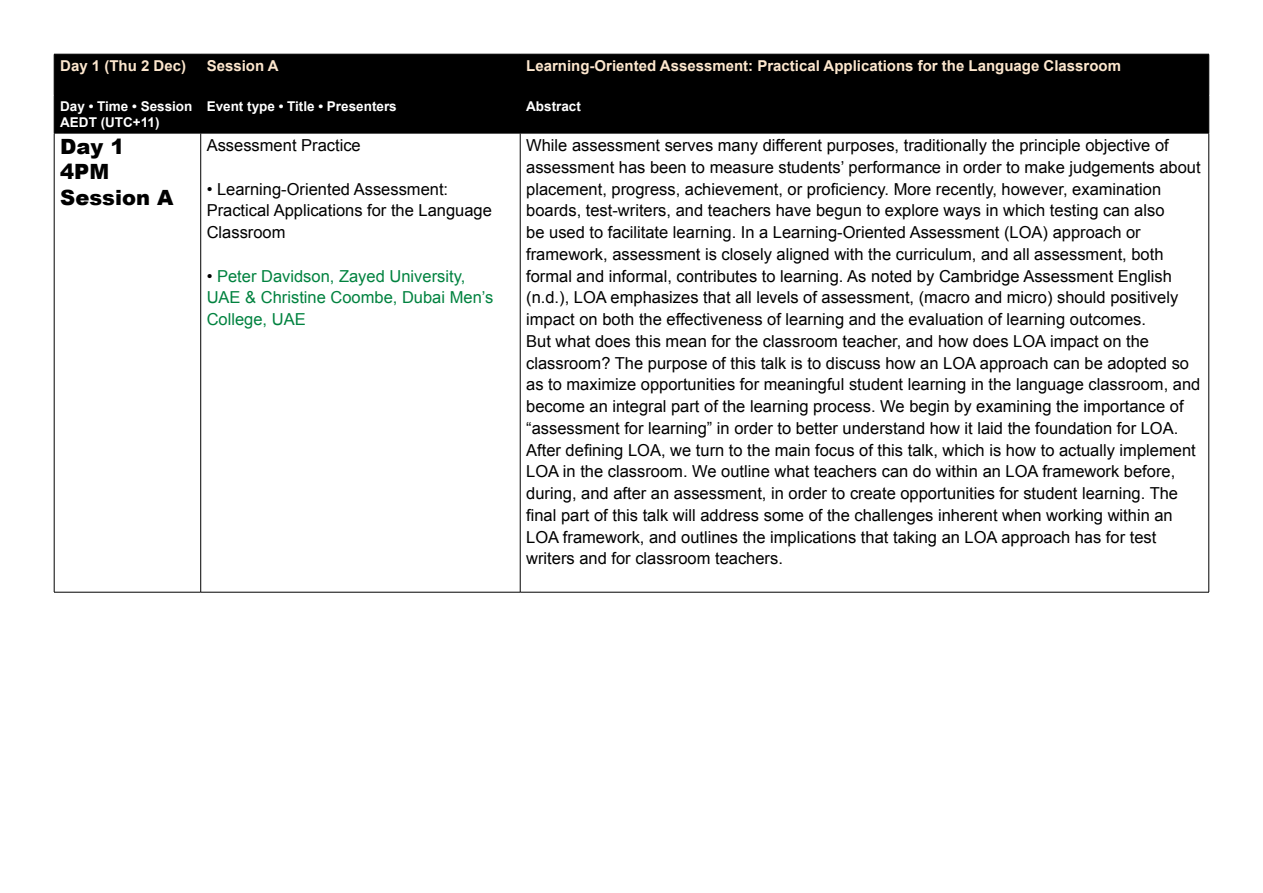
<style>
.page{position:relative;width:1263px;height:893px;background:#fff}
.page>*{position:absolute;margin:0;border:0;box-sizing:border-box;transform-origin:0 0}
.t1{font:900 21px/25.2px "Arial";color:#000}
.t2{font:16.5px/21.8px "Arial";color:#000}
.t3{font:16.5px/21.8px "Arial";color:#00823f}
.t4{font:700 15px "Arial";color:#fde7ce}
.t5{font:700 13.5px/16.2px "Arial";color:#fff}
.s1{color:#000}
</style>
<div class="page">
<div style="left:55px;top:55px;width:1153px;height:78px;background:#000"></div>
<hr style="left:54px;top:54px;width:147px;height:1px;background:#000">
<hr style="left:54px;top:54px;width:1px;height:41px;background:#000">
<hr style="left:201px;top:54px;width:319px;height:1px;background:#000">
<hr style="left:200px;top:54px;width:1px;height:41px;background:#000">
<hr style="left:520px;top:54px;width:689px;height:1px;background:#000">
<hr style="left:520px;top:54px;width:1px;height:41px;background:#000">
<hr style="left:1208px;top:54px;width:1px;height:41px;background:#000">
<hr style="left:54px;top:95px;width:147px;height:1px;background:#000">
<hr style="left:54px;top:95px;width:1px;height:38px;background:#000">
<hr style="left:201px;top:95px;width:319px;height:1px;background:#000">
<hr style="left:200px;top:95px;width:1px;height:38px;background:#000">
<hr style="left:520px;top:95px;width:689px;height:1px;background:#000">
<hr style="left:520px;top:95px;width:1px;height:38px;background:#000">
<hr style="left:1208px;top:95px;width:1px;height:38px;background:#000">
<hr style="left:54px;top:133px;width:147px;height:1px;background:#000">
<hr style="left:54px;top:133px;width:1px;height:459px;background:#000">
<hr style="left:201px;top:133px;width:319px;height:1px;background:#000">
<hr style="left:200px;top:133px;width:1px;height:459px;background:#000">
<hr style="left:520px;top:133px;width:689px;height:1px;background:#000">
<hr style="left:520px;top:133px;width:1px;height:459px;background:#000">
<hr style="left:1208px;top:133px;width:1px;height:459px;background:#000">
<hr style="left:54px;top:592px;width:147px;height:1px;background:#000">
<hr style="left:201px;top:592px;width:319px;height:1px;background:#000">
<hr style="left:520px;top:592px;width:689px;height:1px;background:#000">
<p class="t4" style="left:60px;top:56px;width:127px">Day 1 (Thu 2 Dec)</p>
<p class="t4" style="left:207px;top:56px;width:73px">Session A</p>
<p class="t4" style="left:526px;top:56px;width:596px">Learning-Oriented Assessment: Practical Applications for the Language Classroom</p>
<p class="t5" style="left:60px;top:99px;width:134px">Day • Time • Session<br>AEDT (UTC+11)</p>
<p class="t5" style="left:207px;top:99px;width:192px">Event type • Title • Presenters</p>
<p class="t5" style="left:526px;top:99px;width:56px">Abstract</p>
<p class="t1" style="left:60px;top:133px;width:115px">Day 1<br>4PM<br>Session A</p>
<p class="t2" style="left:207px;top:135px;width:156px">Assessment Practice</p>
<p class="t2" style="left:526px;top:135px;width:676px">While assessment serves many different purposes, traditionally the principle objective of assessment has been to measure students’ performance in order to make judgements about placement, progress, achievement, or proficiency. More recently, however, examination boards, test-writers, and teachers have begun to explore ways in which testing can also<br>be used to facilitate learning. In a Learning-Oriented Assessment (LOA) approach or framework, assessment is closely aligned with the curriculum, and all assessment, both formal and informal, contributes to learning. As noted by Cambridge Assessment English (n.d.), LOA emphasizes that all levels of assessment, (macro and micro) should positively impact on both the effectiveness of learning and the evaluation of learning outcomes.<br>But what does this mean for the classroom teacher, and how does LOA impact on the classroom? The purpose of this talk is to discuss how an LOA approach can be adopted so as to maximize opportunities for meaningful student learning in the language classroom, and become an integral part of the learning process. We begin by examining the importance of “assessment for learning” in order to better understand how it laid the foundation for LOA.<br>After defining LOA, we turn to the main focus of this talk, which is how to actually implement LOA in the classroom. We outline what teachers can do within an LOA framework before, during, and after an assessment, in order to create opportunities for student learning. The final part of this talk will address some of the challenges inherent when working within an LOA framework, and outlines the implications that taking an LOA approach has for test writers and for classroom teachers.</p>
<p class="t2" style="left:207px;top:178px;width:287px">• Learning-Oriented Assessment:<br>Practical Applications for the Language<br>Classroom</p>
<p class="t3" style="left:207px;top:265px;width:288px"><span class="s1">•</span> Peter Davidson, Zayed University,<br>UAE &amp; Christine Coombe, Dubai Men’s<br>College, UAE</p>
</div>
